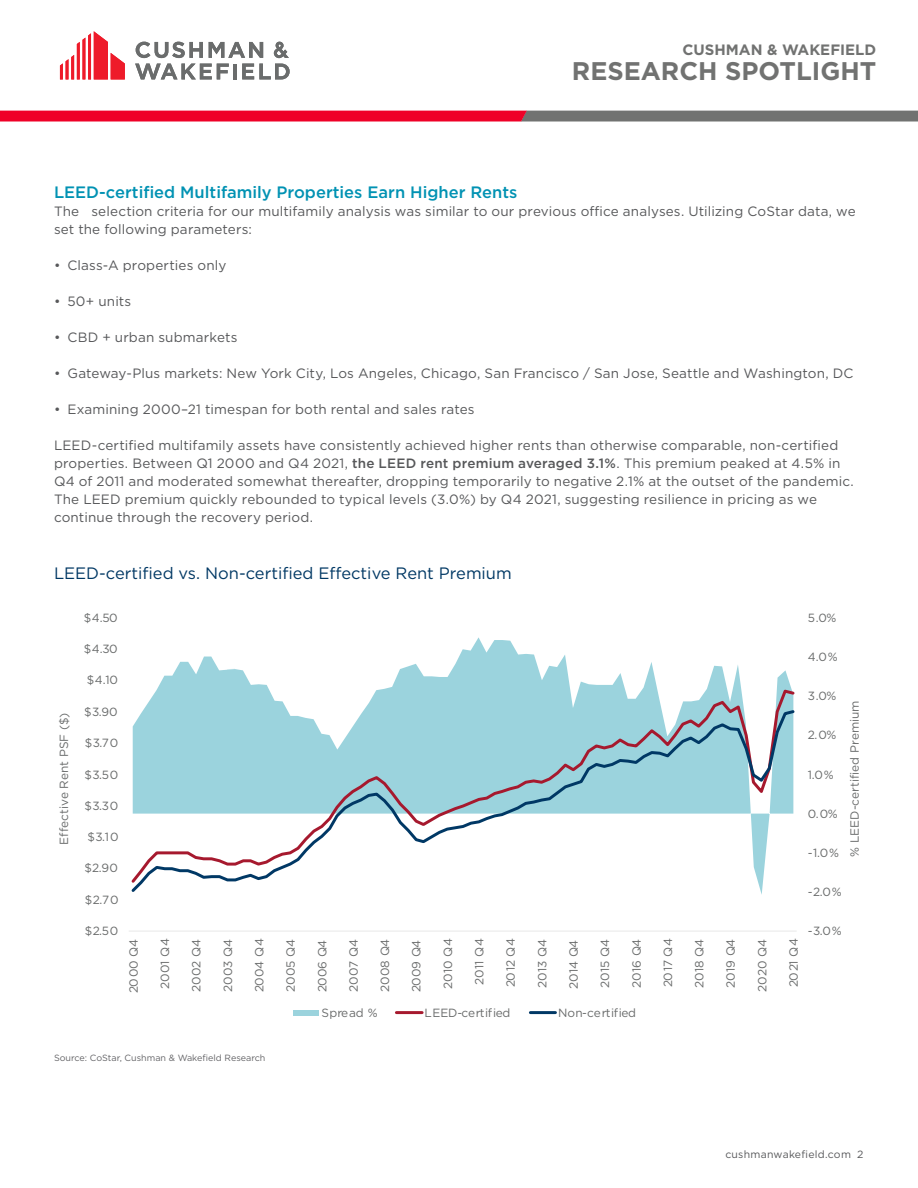
<style>
.page{position:relative;width:918px;height:1188px;background:#fff}
.page>*{position:absolute;margin:0;border:0;box-sizing:border-box;transform-origin:0 0}
.t1{font:700 25.5px "Gotham";color:#717271}
.subheads{font:500 16.5px "Gotham";color:#0092b3}
.chart_graph_header{font:16.5px "Gotham";color:#003864}
.t2{font:700 15px "Gotham";color:#717271}
.body_text{font:13.5px/18px "Gotham";letter-spacing:.01em;color:#57585a}
.t3{font:11.85px "Gotham";color:#696b6b}
.t4{font:10.5px "Gotham";letter-spacing:.02em;color:#57585a}
.Source{font:9px "Gotham";color:#636366}
.s1{font-weight:500}
</style>
<div class="page">
<svg style="left:0;top:111px;width:918px;height:11px;background:#bc3a4f"></svg>
<svg style="left:60px;top:31px;width:65px;height:48px"></svg>
<hr style="left:234px;top:64px;width:3px;height:15px;background:#6a6c6c">
<svg style="left:242px;top:64px;width:48px;height:15px"></svg>
<svg style="left:136px;top:42px;width:67px;height:16px"></svg>
<svg style="left:209px;top:42px;width:54px;height:16px"></svg>
<svg style="left:135px;top:64px;width:94px;height:15px"></svg>
<svg style="left:274px;top:42px;width:15px;height:16px"></svg>
<svg style="left:158px;top:637px;width:633px;height:51px"></svg>
<hr style="left:129px;top:931px;width:668px;height:1px;background:#e8e9e9">
<svg style="left:144px;top:688px;width:651px;height:20px"></svg>
<svg style="left:131px;top:708px;width:664px;height:187px"></svg>
<div style="left:294px;top:1010px;width:25px;height:6px;background:#9bd3dd"></div>
<hr style="left:396px;top:1011px;width:26px;height:3px;background:#a6192e">
<hr style="left:530px;top:1011px;width:25px;height:3px;background:#003865">
<p class="t2" style="left:682px;top:40px;width:195px">CUSHMAN &amp; WAKEFIELD</p>
<h1 class="t1" style="left:572px;top:54px;width:306px">RESEARCH SPOTLIGHT</h1>
<p class="subheads" style="left:54px;top:181px;width:465px">LEED-certified Multifamily Properties Earn Higher Rents</p>
<p class="body_text" style="left:54px;top:202px;width:803px">The selection criteria for our multifamily analysis was similar to our previous office analyses. Utilizing CoStar data, we set the following parameters:</p>
<p class="body_text" style="left:54px;top:256px;width:174px">• Class-A properties only</p>
<p class="body_text" style="left:54px;top:292px;width:79px">• 50+ units</p>
<p class="body_text" style="left:54px;top:328px;width:185px">• CBD + urban submarkets</p>
<p class="body_text" style="left:54px;top:364px;width:801px">• Gateway-Plus markets: New York City, Los Angeles, Chicago, San Francisco / San Jose, Seattle and Washington, DC</p>
<p class="body_text" style="left:54px;top:400px;width:422px">• Examining 2000–21 timespan for both rental and sales rates</p>
<p class="body_text" style="left:54px;top:436px;width:801px">LEED-certified multifamily assets have consistently achieved higher rents than otherwise comparable, non-certified properties. Between Q1 2000 and Q4 2021, <span class="s1">the LEED rent premium averaged 3.1%</span>. This premium peaked at 4.5% in Q4 of 2011 and moderated somewhat thereafter, dropping temporarily to negative 2.1% at the outset of the pandemic.<br>The LEED premium quickly rebounded to typical levels (3.0%) by Q4 2021, suggesting resilience in pricing as we continue through the recovery period.</p>
<p class="chart_graph_header" style="left:54px;top:563px;width:459px">LEED-certified vs. Non-certified Effective Rent Premium</p>
<p class="t3" style="left:56px;top:845px;width:134px;rotate:-90deg">Effective Rent PSF ($)</p>
<p class="t3" style="left:84px;top:610px;width:35px">$4.50</p>
<p class="t3" style="left:84px;top:641px;width:35px">$4.30</p>
<p class="t3" style="left:87px;top:672px;width:32px">$4.10</p>
<p class="t3" style="left:84px;top:704px;width:35px">$3.90</p>
<p class="t3" style="left:85px;top:735px;width:35px">$3.70</p>
<p class="t3" style="left:85px;top:767px;width:35px">$3.50</p>
<p class="t3" style="left:85px;top:798px;width:35px">$3.30</p>
<p class="t3" style="left:88px;top:830px;width:32px">$3.10</p>
<p class="t3" style="left:84px;top:861px;width:35px">$2.90</p>
<p class="t3" style="left:85px;top:892px;width:35px">$2.70</p>
<p class="t3" style="left:85px;top:923px;width:35px">$2.50</p>
<p class="t3" style="left:808px;top:610px;width:30px">5.0%</p>
<p class="t3" style="left:808px;top:649px;width:31px">4.0%</p>
<p class="t3" style="left:808px;top:688px;width:30px">3.0%</p>
<p class="t3" style="left:808px;top:727px;width:30px">2.0%</p>
<p class="t3" style="left:808px;top:767px;width:27px">1.0%</p>
<p class="t3" style="left:808px;top:806px;width:31px">0.0%</p>
<p class="t3" style="left:808px;top:845px;width:33px">-1.0%</p>
<p class="t3" style="left:847px;top:857px;width:158px;rotate:-90deg">% LEED-certified Premium</p>
<p class="t3" style="left:808px;top:884px;width:35px">-2.0%</p>
<p class="t3" style="left:126px;top:993px;width:56px;rotate:-90deg">2000 Q4</p>
<p class="t3" style="left:157px;top:989px;width:52px;rotate:-90deg">2001 Q4</p>
<p class="t3" style="left:189px;top:992px;width:54px;rotate:-90deg">2002 Q4</p>
<p class="t3" style="left:220px;top:992px;width:54px;rotate:-90deg">2003 Q4</p>
<p class="t3" style="left:252px;top:992px;width:56px;rotate:-90deg">2004 Q4</p>
<p class="t3" style="left:283px;top:992px;width:54px;rotate:-90deg">2005 Q4</p>
<p class="t3" style="left:315px;top:992px;width:54px;rotate:-90deg">2006 Q4</p>
<p class="t3" style="left:346px;top:992px;width:54px;rotate:-90deg">2007 Q4</p>
<p class="t3" style="left:377px;top:992px;width:54px;rotate:-90deg">2008 Q4</p>
<p class="t3" style="left:409px;top:992px;width:54px;rotate:-90deg">2009 Q4</p>
<p class="t3" style="left:440px;top:989px;width:52px;rotate:-90deg">2010 Q4</p>
<p class="t3" style="left:472px;top:985px;width:48px;rotate:-90deg">2011 Q4</p>
<p class="t3" style="left:503px;top:987px;width:50px;rotate:-90deg">2012 Q4</p>
<p class="t3" style="left:535px;top:988px;width:50px;rotate:-90deg">2013 Q4</p>
<p class="t3" style="left:566px;top:989px;width:50px;rotate:-90deg">2014 Q4</p>
<p class="t3" style="left:597px;top:988px;width:50px;rotate:-90deg">2015 Q4</p>
<p class="t3" style="left:629px;top:988px;width:50px;rotate:-90deg">2016 Q4</p>
<p class="t3" style="left:660px;top:987px;width:50px;rotate:-90deg">2017 Q4</p>
<p class="t3" style="left:692px;top:988px;width:50px;rotate:-90deg">2018 Q4</p>
<p class="t3" style="left:723px;top:988px;width:50px;rotate:-90deg">2019 Q4</p>
<p class="t3" style="left:755px;top:992px;width:54px;rotate:-90deg">2020 Q4</p>
<p class="t3" style="left:786px;top:987px;width:50px;rotate:-90deg">2021 Q4</p>
<p class="t3" style="left:321px;top:1005px;width:58px">Spread %</p>
<p class="t3" style="left:425px;top:1005px;width:87px">LEED-certified</p>
<p class="t3" style="left:558px;top:1005px;width:79px">Non-certified</p>
<p class="t3" style="left:808px;top:923px;width:35px">-3.0%</p>
<p class="Source" style="left:54px;top:1052px;width:213px">Source: CoStar, Cushman &amp; Wakefield Research</p>
<p class="t4" style="left:725px;top:1148px;width:140px">cushmanwakefield.com 2</p>
</div>
